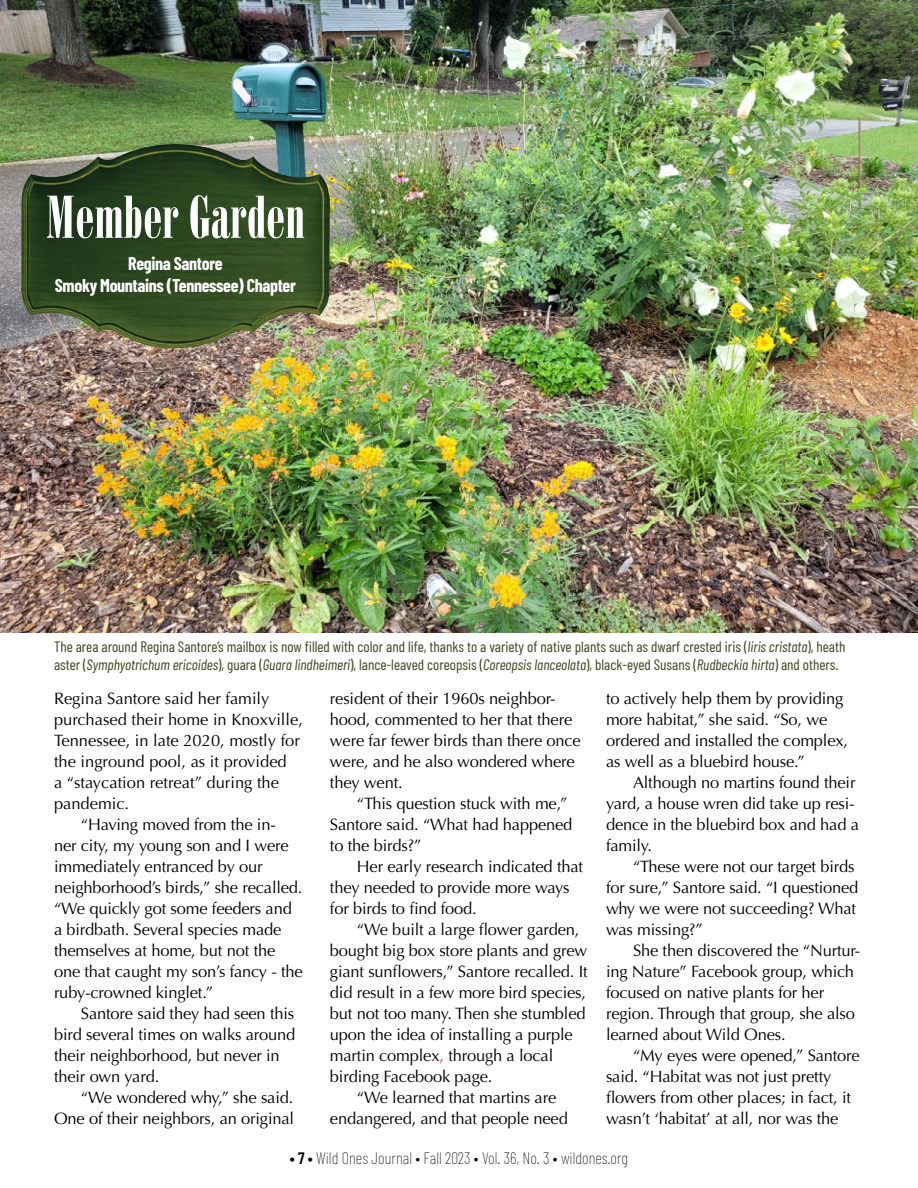
<style>
.page{position:relative;width:918px;height:1188px;background:#fff}
.page>*{position:absolute;margin:0;border:0;box-sizing:border-box;transform-origin:0 0}
.t1{font:58.2px "Bodoni Std Poster Compressed";color:#fff}
.t2{font:700 18px/21.6px "Barlow Condensed";letter-spacing:-.02em;color:#fff;text-align:center}
.t3{font:16.5px/21px "Optima";letter-spacing:-.01em;color:#000}
.t4{font:100 16.5px "Barlow Condensed";color:#000}
.t5{font:15px/18px "Barlow Condensed";color:#3d441e}
.s1{font-style:italic}
.s2{color:#d13438}
.s3{font-weight:600}
</style>
<div class="page">
<img style="left:0;top:0;width:918px;height:632px">
<img style="left:21px;top:144px;width:309px;height:204px">
<h1 class="t1" style="left:46px;top:184px;width:260px">Member Garden</h1>
<p class="t2" style="left:55px;top:252px;width:243px">Regina Santore<br>Smoky Mountains (Tennessee) Chapter</p>
<p class="t5" style="left:54px;top:637px;width:793px">The area around Regina Santore’s mailbox is now filled with color and life, thanks to a variety of native plants such as dwarf crested iris (<span class="s1">Iiris cristata</span>), heath aster (<span class="s1">Symphyotrichum ericoides</span>), guara (<span class="s1">Guara lindheimeri</span>), lance-leaved coreopsis (<span class="s1">Coreopsis lanceolata</span>), black-eyed Susans (<span class="s1">Rudbeckia hirta</span>) and others.</p>
<p class="t3" style="left:54px;top:688px;width:217px">Regina Santore said her family</p>
<p class="t3" style="left:54px;top:709px;width:250px">purchased their home in Knoxville,</p>
<p class="t3" style="left:54px;top:730px;width:247px">Tennessee, in late 2020, mostly for</p>
<p class="t3" style="left:54px;top:751px;width:234px">the inground pool, as it provided</p>
<p class="t3" style="left:54px;top:772px;width:227px">a “staycation retreat” during the</p>
<p class="t3" style="left:54px;top:793px;width:77px">pandemic.</p>
<p class="t3" style="left:81px;top:814px;width:196px">“Having moved from the in-</p>
<p class="t3" style="left:54px;top:835px;width:236px">ner city, my young son and I were</p>
<p class="t3" style="left:54px;top:856px;width:210px">immediately entranced by our</p>
<p class="t3" style="left:54px;top:877px;width:250px">neighborhood’s birds,” she recalled.</p>
<p class="t3" style="left:54px;top:898px;width:239px">“We quickly got some feeders and</p>
<p class="t3" style="left:54px;top:919px;width:229px">a birdbath. Several species made</p>
<p class="t3" style="left:54px;top:940px;width:223px">themselves at home, but not the</p>
<p class="t3" style="left:54px;top:961px;width:250px">one that caught my son’s fancy - the</p>
<p class="t3" style="left:54px;top:982px;width:161px">ruby-crowned kinglet.”</p>
<p class="t3" style="left:81px;top:1003px;width:215px">Santore said they had seen this</p>
<p class="t3" style="left:54px;top:1024px;width:243px">bird several times on walks around</p>
<p class="t3" style="left:54px;top:1045px;width:227px">their neighborhood, but never in</p>
<p class="t3" style="left:54px;top:1066px;width:107px">their own yard.</p>
<p class="t3" style="left:81px;top:1087px;width:214px">“We wondered why,” she said.</p>
<p class="t3" style="left:54px;top:1108px;width:242px">One of their neighbors, an original</p>
<p class="t3" style="left:330px;top:688px;width:252px">resident of their 1960s neighbor&shy;hood, commented to her that there were far fewer birds than there once were, and he also wondered where they went.</p>
<p class="t3" style="left:330px;top:793px;width:244px;text-indent:27px">“This question stuck with me,”<br>Santore said. “What had happened to the birds?”</p>
<p class="t3" style="left:330px;top:856px;width:255px;text-indent:27px">Her early research indicated that they needed to provide more ways for birds to find food.</p>
<p class="t3" style="left:357px;top:919px;width:224px">“We built a large flower garden,</p>
<p class="t3" style="left:330px;top:940px;width:259px">bought big box store plants and grew</p>
<p class="t3" style="left:330px;top:961px;width:259px">giant sunflowers,” Santore recalled. It</p>
<p class="t3" style="left:330px;top:982px;width:258px">did result in a few more bird species,</p>
<p class="t3" style="left:330px;top:1003px;width:257px">but not too many. Then she stumbled</p>
<p class="t3" style="left:330px;top:1024px;width:244px">upon the idea of installing a purple</p>
<p class="t3" style="left:330px;top:1045px;width:225px">martin complex<span class="s2">,</span> through a local</p>
<p class="t3" style="left:330px;top:1066px;width:164px">birding Facebook page.</p>
<p class="t3" style="left:357px;top:1087px;width:201px">“We learned that martins are</p>
<p class="t3" style="left:330px;top:1108px;width:239px">endangered, and that people need</p>
<p class="t3" style="left:606px;top:688px;width:244px">to actively help them by providing more habitat,” she said. “So, we ordered and installed the complex, as well as a bluebird house.”</p>
<p class="t3" style="left:606px;top:772px;width:255px;text-indent:27px">Although no martins found their yard, a house wren did take up resi&shy;dence in the bluebird box and had a family.</p>
<p class="t3" style="left:606px;top:856px;width:254px;text-indent:27px">“These were not our target birds for sure,” Santore said. “I questioned why we were not succeeding? What was missing?”</p>
<p class="t3" style="left:606px;top:940px;width:256px;text-indent:27px">She then discovered the “Nurtur&shy;ing Nature” Facebook group, which focused on native plants for her region. Through that group, she also learned about Wild Ones.</p>
<p class="t3" style="left:606px;top:1045px;width:255px;text-indent:27px">“My eyes were opened,” Santore said. “Habitat was not just pretty flowers from other places; in fact, it wasn’t ‘habitat’ at all, nor was the</p>
<p class="t4" style="left:290px;top:1148px;width:340px"><span class="s3">• 7 •</span> Wild Ones Journal • Fall 2023 • Vol. 36, No. 3 • wildones.org</p>
</div>
